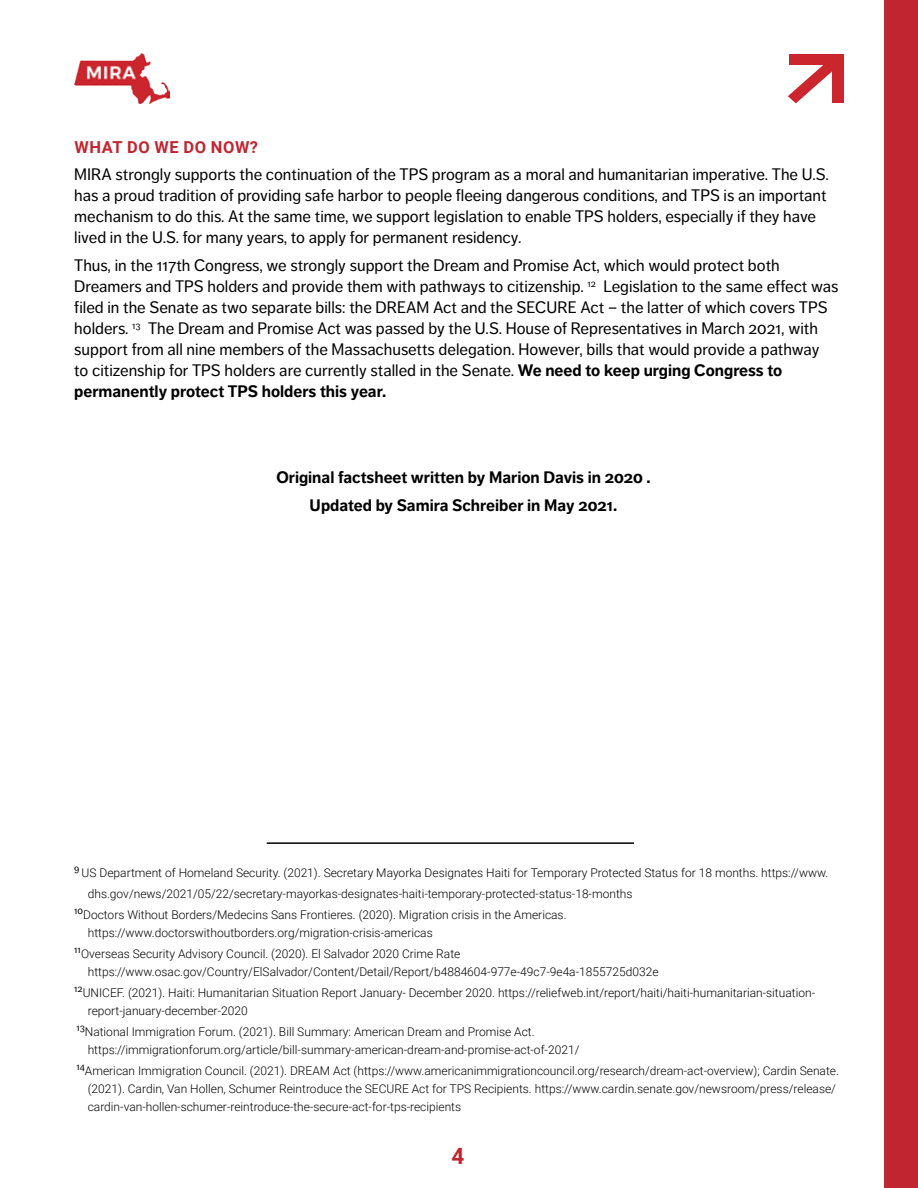
<style>
.page{position:relative;width:918px;height:1188px;background:#fff}
.page>*{position:absolute;margin:0;border:0;box-sizing:border-box;transform-origin:0 0}
.t1{font:700 22.5px "Roboto";color:#c12530}
.t2{font:16.5px/21px "Dagny Pro";color:#000}
.t3{font:700 16.5px/27.8px "Dagny Pro";color:#000;text-align:center}
.t4{font:700 16.5px "Roboto";letter-spacing:.035em;color:#c12530}
.t5{font:300 12px/18px "Roboto";color:#000}
.t6{font:9.6px "Dagny Pro";color:#000}
.s1{font-weight:700}
</style>
<div class="page">
<img style="left:74px;top:54px;width:96px;height:49px">
<hr style="left:267px;top:842px;width:367px;height:2px;background:#000">
<svg style="left:788px;top:54px;width:56px;height:49px"></svg>
<div style="left:885px;top:0;width:33px;height:1188px;background:#c12530"></div>
<h2 class="t4" style="left:75px;top:135px;width:185px">WHAT DO WE DO NOW?</h2>
<p class="t2" style="left:74px;top:164px;width:756px">MIRA strongly supports the continuation of the TPS program as a moral and humanitarian imperative. The U.S. has a proud tradition of providing safe harbor to people fleeing dangerous conditions, and TPS is an important mechanism to do this. At the same time, we support legislation to enable TPS holders, especially if they have lived in the U.S. for many years, to apply for permanent residency.</p>
<p class="t2" style="left:74px;top:255px;width:766px">Thus, in the 117th Congress, we strongly support the Dream and Promise Act, which would protect both Dreamers and TPS holders and provide them with pathways to citizenship. <sup>12</sup> Legislation to the same effect was filed in the Senate as two separate bills: the DREAM Act and the SECURE Act – the latter of which covers TPS holders. <sup>13</sup> The Dream and Promise Act was passed by the U.S. House of Representatives in March 2021, with support from all nine members of the Massachusetts delegation. However, bills that would provide a pathway<br>to citizenship for TPS holders are currently stalled in the Senate. <span class="s1">We need to keep urging Congress to permanently protect TPS holders this year.</span></p>
<h2 class="t3" style="left:276px;top:464px;width:376px">Original factsheet written by Marion Davis in 2020 .<br>Updated by Samira Schreiber in May 2021.</h2>
<p class="t6" style="left:74px;top:863px;width:7px">9</p>
<p class="t5" style="left:88px;top:862px;width:742px;line-height:21px;text-indent:-6px">US Department of Homeland Security. (2021). Secretary Mayorka Designates Haiti for Temporary Protected Status for 18 months. https://www. dhs.gov/news/2021/05/22/secretary-mayorkas-designates-haiti-temporary-protected-status-18-months</p>
<p class="t6" style="left:74px;top:905px;width:10px">10</p>
<p class="t5" style="left:88px;top:906px;width:480px;text-indent:-5px">Doctors Without Borders/Medecins Sans Frontieres. (2020). Migration crisis in the Americas. https://www.doctorswithoutborders.org/migration-crisis-americas</p>
<p class="t6" style="left:74px;top:944px;width:8px">11</p>
<p class="t5" style="left:88px;top:945px;width:572px;text-indent:-7px">Overseas Security Advisory Council. (2020). El Salvador 2020 Crime Rate https://www.osac.gov/Country/ElSalvador/Content/Detail/Report/b4884604-977e-49c7-9e4a-1855725d032e</p>
<p class="t6" style="left:74px;top:983px;width:10px">12</p>
<p class="t5" style="left:88px;top:984px;width:729px;text-indent:-5px">UNICEF. (2021). Haiti: Humanitarian Situation Report January- December 2020. https://reliefweb.int/report/haiti/haiti-humanitarian-situation&shy;report-january-december-2020</p>
<p class="t6" style="left:76px;top:1022px;width:10px">13</p>
<p class="t5" style="left:85px;top:1023px;width:496px">National Immigration Forum. (2021). Bill Summary: American Dream and Promise Act. https://immigrationforum.org/article/bill-summary-american-dream-and-promise-act-of-2021/</p>
<p class="t6" style="left:76px;top:1061px;width:10px">14</p>
<p class="t5" style="left:85px;top:1062px;width:755px">American Immigration Council. (2021). DREAM Act (https://www.americanimmigrationcouncil.org/research/dream-act-overview); Cardin Senate. (2021). Cardin, Van Hollen, Schumer Reintroduce the SECURE Act for TPS Recipients. https://www.cardin.senate.gov/newsroom/press/release/ cardin-van-hollen-schumer-reintroduce-the-secure-act-for-tps-recipients</p>
<h1 class="t1" style="left:451px;top:1141px;width:14px">4</h1>
</div>
